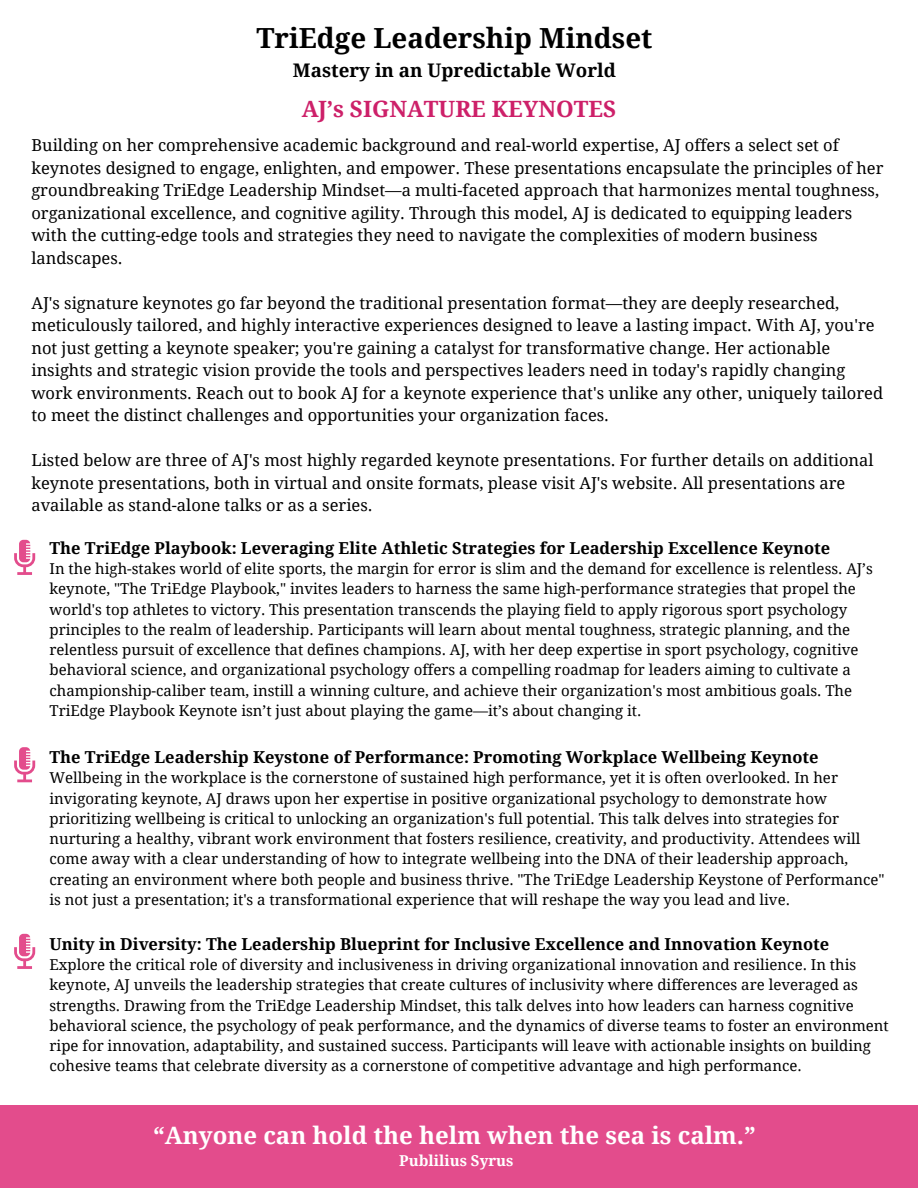
<style>
.page{position:relative;width:918px;height:1188px;background:#fff}
.page>*{position:absolute;margin:0;border:0;box-sizing:border-box;transform-origin:0 0}
.t1{font:700 27.75px "Droid Serif";color:#000}
.t2{font:700 24px "Droid Serif";color:#fff}
.t3{font:700 22.5px "Droid Serif";color:#cd2069}
.t4{font:700 18.75px "Droid Serif";color:#000}
.t5{font:16.5px/22.5px "Droid Serif";color:#000}
.t6{font:700 16.5px "Droid Serif";color:#000}
.t7{font:15px/20.2px "Droid Serif";color:#000}
.t8{font:700 15px "Droid Serif";color:#fff}
</style>
<div class="page">
<svg style="left:314px;top:1105px;width:26px;height:1px"></svg>
<svg style="left:502px;top:1105px;width:24px;height:1px"></svg>
<svg style="left:684px;top:1105px;width:34px;height:1px"></svg>
<svg style="left:14px;top:540px;width:21px;height:35px"></svg>
<div style="left:0;top:1106px;width:918px;height:82px;background:#e34c8c"></div>
<svg style="left:14px;top:747px;width:21px;height:35px"></svg>
<svg style="left:14px;top:934px;width:21px;height:35px"></svg>
<p class="t1" style="left:256px;top:22px;width:398px">TriEdge Leadership Mindset</p>
<p class="t4" style="left:293px;top:60px;width:324px">Mastery in an Upredictable World</p>
<p class="t3" style="left:302px;top:96px;width:316px">AJ’s SIGNATURE KEYNOTES</p>
<p class="t5" style="left:31px;top:134px;width:854px">Building on her comprehensive academic background and real-world expertise, AJ offers a select set of keynotes designed to engage, enlighten, and empower. These presentations encapsulate the principles of her groundbreaking TriEdge Leadership Mindset—a multi-faceted approach that harmonizes mental toughness, organizational excellence, and cognitive agility. Through this model, AJ is dedicated to equipping leaders with the cutting-edge tools and strategies they need to navigate the complexities of modern business landscapes.</p>
<p class="t5" style="left:31px;top:292px;width:853px">AJ's signature keynotes go far beyond the traditional presentation format—they are deeply researched, meticulously tailored, and highly interactive experiences designed to leave a lasting impact. With AJ, you're not just getting a keynote speaker; you're gaining a catalyst for transformative change. Her actionable insights and strategic vision provide the tools and perspectives leaders need in today's rapidly changing work environments. Reach out to book AJ for a keynote experience that's unlike any other, uniquely tailored to meet the distinct challenges and opportunities your organization faces.</p>
<p class="t5" style="left:31px;top:449px;width:844px">Listed below are three of AJ's most highly regarded keynote presentations. For further details on additional keynote presentations, both in virtual and onsite formats, please visit AJ's website. All presentations are available as stand-alone talks or as a series.</p>
<p class="t6" style="left:50px;top:539px;width:782px">The TriEdge Playbook: Leveraging Elite Athletic Strategies for Leadership Excellence Keynote</p>
<p class="t7" style="left:50px;top:559px;width:825px">In the high-stakes world of elite sports, the margin for error is slim and the demand for excellence is relentless. AJ’s keynote, "The TriEdge Playbook," invites leaders to harness the same high-performance strategies that propel the world's top athletes to victory. This presentation transcends the playing field to apply rigorous sport psychology principles to the realm of leadership. Participants will learn about mental toughness, strategic planning, and the relentless pursuit of excellence that defines champions. AJ, with her deep expertise in sport psychology, cognitive behavioral science, and organizational psychology offers a compelling roadmap for leaders aiming to cultivate a championship-caliber team, instill a winning culture, and achieve their organization's most ambitious goals. The TriEdge Playbook Keynote isn’t just about playing the game—it’s about changing it.</p>
<p class="t6" style="left:50px;top:748px;width:771px">The TriEdge Leadership Keystone of Performance: Promoting Workplace Wellbeing Keynote</p>
<p class="t7" style="left:50px;top:768px;width:837px">Wellbeing in the workplace is the cornerstone of sustained high performance, yet it is often overlooked. In her invigorating keynote, AJ draws upon her expertise in positive organizational psychology to demonstrate how prioritizing wellbeing is critical to unlocking an organization's full potential. This talk delves into strategies for nurturing a healthy, vibrant work environment that fosters resilience, creativity, and productivity. Attendees will come away with a clear understanding of how to integrate wellbeing into the DNA of their leadership approach, creating an environment where both people and business thrive. "The TriEdge Leadership Keystone of Performance" is not just a presentation; it's a transformational experience that will reshape the way you lead and live.</p>
<p class="t6" style="left:50px;top:935px;width:781px">Unity in Diversity: The Leadership Blueprint for Inclusive Excellence and Innovation Keynote</p>
<p class="t7" style="left:50px;top:955px;width:841px">Explore the critical role of diversity and inclusiveness in driving organizational innovation and resilience. In this keynote, AJ unveils the leadership strategies that create cultures of inclusivity where differences are leveraged as strengths. Drawing from the TriEdge Leadership Mindset, this talk delves into how leaders can harness cognitive behavioral science, the psychology of peak performance, and the dynamics of diverse teams to foster an environment ripe for innovation, adaptability, and sustained success. Participants will leave with actionable insights on building cohesive teams that celebrate diversity as a cornerstone of competitive advantage and high performance.</p>
<p class="t2" style="left:153px;top:1121px;width:604px">“Anyone can hold the helm when the sea is calm.”</p>
<p class="t8" style="left:399px;top:1152px;width:116px">Publilius Syrus</p>
</div>
